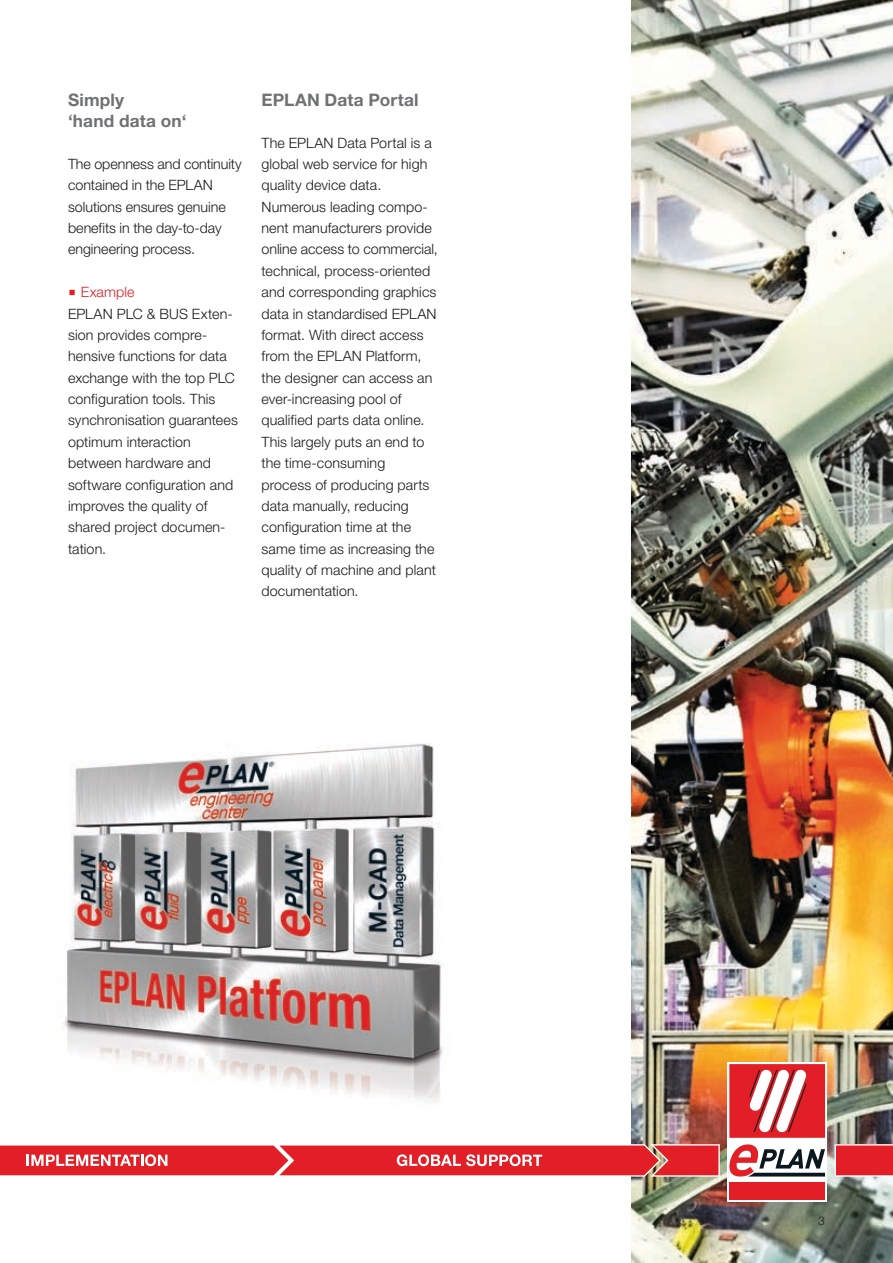
<style>
.page{position:relative;width:893px;height:1263px;background:#fff}
.page>*{position:absolute;margin:0;border:0;box-sizing:border-box;transform-origin:0 0}
.t1{font:700 17.25px/21.3px "Helvetica Neue LT Std";letter-spacing:.01em;color:#707173}
.t2{font:300 14.25px/21.3px "Helvetica Neue LT Std";letter-spacing:.01em;color:#1a181b}
.t3{font:300 14.25px "Helvetica Neue LT Std";letter-spacing:.01em;color:#e21e26}
.t4{font:300 12px "Helvetica Neue LT Std";color:#1a181b}
</style>
<div class="page">
<img style="left:62px;top:743px;width:381px;height:359px">
<img style="left:631px;top:0;width:262px;height:1263px">
<svg style="left:835px;top:1144px;width:58px;height:32px;background:#e42f37"></svg>
<svg style="left:0;top:1144px;width:720px;height:32px;background:#e53e45"></svg>
<svg style="left:727px;top:1062px;width:100px;height:139px"></svg>
<div style="left:729px;top:1182px;width:96px;height:17px;background:#e21e26"></div>
<svg style="left:729px;top:1144px;width:96px;height:32px"></svg>
<svg style="left:729px;top:1064px;width:96px;height:74px"></svg>
<p class="t1" style="left:68px;top:89px;width:120px">Simply<br>‘hand data on‘</p>
<p class="t2" style="left:68px;top:153px;width:175px">The openness and continuity contained in the EPLAN solutions ensures genuine benefits in the day-to-day engineering process.</p>
<p class="t3" style="left:81px;top:283px;width:55px">Example</p>
<p class="t2" style="left:68px;top:303px;width:171px">EPLAN PLC &amp; BUS Exten&shy;sion provides compre&shy;hensive functions for data exchange with the top PLC configuration tools. This synchronisation guarantees optimum interaction between hardware and software configuration and improves the quality of shared project documen&shy;tation.</p>
<p class="t1" style="left:261px;top:89px;width:159px">EPLAN Data Portal</p>
<p class="t2" style="left:261px;top:132px;width:178px">The EPLAN Data Portal is a global web service for high quality device data.<br>Numerous leading compo&shy;nent manufacturers provide online access to commercial, technical, process-oriented and corresponding graphics data in standardised EPLAN format. With direct access from the EPLAN Platform, the designer can access an ever-increasing pool of qualified parts data online.<br>This largely puts an end to the time-consuming process of producing parts data manually, reducing configuration time at the same time as increasing the quality of machine and plant documentation.</p>
<p class="t4" style="left:818px;top:1213px;width:8px">3</p>
</div>
